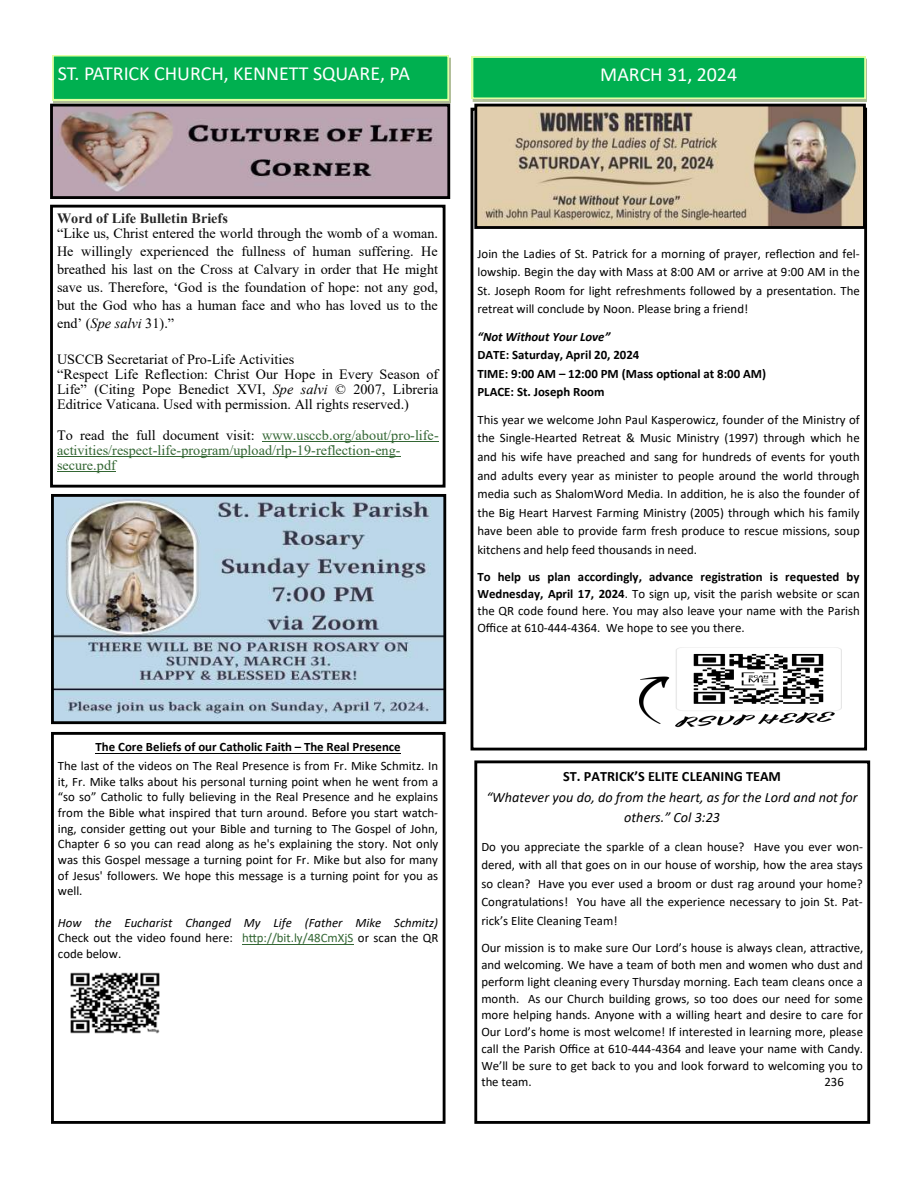
<style>
.page{position:relative;width:918px;height:1188px;background:#fff}
.page>*{position:absolute;margin:0;border:0;box-sizing:border-box;transform-origin:0 0}
.t1{font:19.95px "Calibri";color:#fff}
.t2{font:14.25px/18px "Times New Roman";color:#000;text-align:justify}
.t3{font:14.25px/15px "Times New Roman";color:#363}
.t4{font:italic 14.25px/20.7px "Calibri";letter-spacing:.005em;color:#000;text-align:center}
.t5{font:700 14.25px "Times New Roman";color:#262626}
.t6{font:12.9px "Calibri";color:#000}
.t7{font:700 12.9px "Calibri";color:#000}
.t8{font:12.75px/18.6px "Calibri";color:#000;text-align:justify}
.t9{font:italic 12.75px/15.6px "Calibri";color:#000;text-align:justify}
.t10{font:700 12.75px/18.6px "Calibri";color:#000}
.s1{font-style:italic}
.s2{color:#000}
.s3{font-weight:700}
.s4{font-style:normal}
.s5{font-style:normal;color:#363}
.s6{font-weight:700;font-style:normal}
</style>
<div class="page">
<svg style="left:52px;top:55px;width:397px;height:45px;background:#0eb555"></svg>
<svg style="left:472px;top:57px;width:394px;height:42px;background:#0fb555"></svg>
<img style="left:54px;top:108px;width:392px;height:87px">
<div style="left:50px;top:104px;width:400px;height:95px;border:3px solid #000"></div>
<div style="left:50px;top:205px;width:396px;height:283px;border:3px solid #000"></div>
<hr style="left:262px;top:441px;width:177px;height:1px;background:#363">
<hr style="left:57px;top:456px;width:344px;height:1px;background:#363">
<hr style="left:57px;top:471px;width:59px;height:1px;background:#363">
<div style="left:474px;top:760px;width:396px;height:364px;border:3px solid #000"></div>
<img style="left:55px;top:498px;width:387px;height:222px">
<div style="left:51px;top:494px;width:395px;height:230px;border:3px solid #000"></div>
<div style="left:51px;top:732px;width:395px;height:392px;border:3px solid #000"></div>
<hr style="left:96px;top:753px;width:305px;height:1px;background:#000">
<hr style="left:242px;top:944px;width:111px;height:1px;background:#363">
<img style="left:70px;top:972px;width:90px;height:62px">
<div style="left:471px;top:108px;width:396px;height:642px;border:3px solid #000"></div>
<img style="left:478px;top:108px;width:384px;height:117px">
<div style="left:474px;top:104px;width:392px;height:125px;border:3px solid #000"></div>
<img style="left:639px;top:648px;width:203px;height:80px">
<p class="t1" style="left:58px;top:65px;width:354px">ST. PATRICK CHURCH, KENNETT SQUARE, PA</p>
<p class="t1" style="left:600px;top:66px;width:138px">MARCH 31, 2024</p>
<p class="t5" style="left:57px;top:211px;width:172px">Word of Life Bulletin Briefs</p>
<p class="t2" style="left:57px;top:225px;width:383px">“Like us, Christ entered the world through the womb of a woman.<br>He willingly experienced the fullness of human suffering. He breathed his last on the Cross at Calvary in order that He might save us. Therefore, ‘God is the foundation of hope: not any god, but the God who has a human face and who has loved us to the end’ (<span class="s1">Spe salvi</span> 31).”</p>
<p class="t2" style="left:57px;top:350px;width:239px">USCCB Secretariat of Pro-Life Activities</p>
<p class="t2" style="left:57px;top:367px;width:383px;line-height:15.1px">“Respect Life Reflection: Christ Our Hope in Every Season of Life” (Citing Pope Benedict XVI, <span class="s1">Spe salvi</span> © 2007, Libreria Editrice Vaticana. Used with permission. All rights reserved.)</p>
<p class="t3" style="left:57px;top:427px;width:383px"><span class="s2">To read the full document visit:</span> www.usccb.org/about/pro-life&shy;activities/respect-life-program/upload/rlp-19-reflection-eng&shy;secure.pdf</p>
<p class="t8" style="left:477px;top:245px;width:384px">Join the Ladies of St. Patrick for a morning of prayer, reflection and fel&shy;lowship. Begin the day with Mass at 8:00 AM or arrive at 9:00 AM in the St. Joseph Room for light refreshments followed by a presentation. The retreat will conclude by Noon. Please bring a friend!</p>
<p class="t10" style="left:477px;top:328px;width:164px"><span class="s1">“Not Without Your Love”<br></span>DATE: Saturday, April 20, 2024</p>
<p class="t7" style="left:477px;top:368px;width:290px">TIME: 9:00 AM – 12:00 PM (Mass optional at 8:00 AM)</p>
<p class="t10" style="left:477px;top:384px;width:128px">PLACE: St. Joseph Room</p>
<p class="t8" style="left:477px;top:411px;width:384px">This year we welcome John Paul Kasperowicz, founder of the Ministry of the Single-Hearted Retreat &amp; Music Ministry (1997) through which he and his wife have preached and sang for hundreds of events for youth and adults every year as minister to people around the world through media such as ShalomWord Media. In addition, he is also the founder of the Big Heart Harvest Farming Ministry (2005) through which his family have been able to provide farm fresh produce to rescue missions, soup kitchens and help feed thousands in need.</p>
<p class="t8" style="left:477px;top:570px;width:384px;line-height:16.8px"><span class="s3">To help us plan accordingly, advance registration is requested by Wednesday, April 17, 2024</span>. To sign up, visit the parish website or scan the QR code found here. You may also leave your name with the Parish</p>
<p class="t6" style="left:477px;top:622px;width:269px">Office at 610-444-4364. We hope to see you there.</p>
<p class="t10" style="left:96px;top:739px;width:307px">The Core Beliefs of our Catholic Faith – The Real Presence</p>
<p class="t8" style="left:58px;top:759px;width:382px;line-height:15.6px">The last of the videos on The Real Presence is from Fr. Mike Schmitz. In it, Fr. Mike talks about his personal turning point when he went from a “so so” Catholic to fully believing in the Real Presence and he explains from the Bible what inspired that turn around. Before you start watch&shy;ing, consider getting out your Bible and turning to The Gospel of John, Chapter 6 so you can read along as he's explaining the story. Not only</p>
<p class="t6" style="left:58px;top:854px;width:382px">was this Gospel message a turning point for Fr. Mike but also for many</p>
<p class="t8" style="left:58px;top:869px;width:382px;line-height:15.8px">of Jesus' followers. We hope this message is a turning point for you as well.</p>
<p class="t9" style="left:58px;top:916px;width:382px">How the Eucharist Changed My Life (Father Mike Schmitz)<br><span class="s4">Check out the video found here:</span> <span class="s5">http://bit.ly/48CmXjS</span> <span class="s4">or scan the QR code below.</span></p>
<p class="t4" style="left:486px;top:767px;width:373px"><span class="s6">ST. PATRICK’S ELITE CLEANING TEAM<br></span>“Whatever you do, do from the heart, as for the Lord and not for others.” Col 3:23</p>
<p class="t8" style="left:481px;top:838px;width:383px">Do you appreciate the sparkle of a clean house? Have you ever won-</p>
<p class="t6" style="left:481px;top:859px;width:383px">dered, with all that goes on in our house of worship, how the area stays</p>
<p class="t8" style="left:481px;top:875px;width:383px">so clean? Have you ever used a broom or dust rag around your home?<br>Congratulations! You have all the experience necessary to join St. Pat&shy;rick’s Elite Cleaning Team!</p>
<p class="t8" style="left:481px;top:941px;width:383px;line-height:16.8px">Our mission is to make sure Our Lord’s house is always clean, attractive, and welcoming. We have a team of both men and women who dust and perform light cleaning every Thursday morning. Each team cleans once a month. As our Church building grows, so too does our need for some more helping hands. Anyone with a willing heart and desire to care for Our Lord’s home is most welcome! If interested in learning more, please call the Parish Office at 610-444-4364 and leave your name with Candy.<br>We’ll be sure to get back to you and look forward to welcoming you to the team.</p>
<p class="t8" style="left:824px;top:1074px;width:21px">236</p>
</div>
